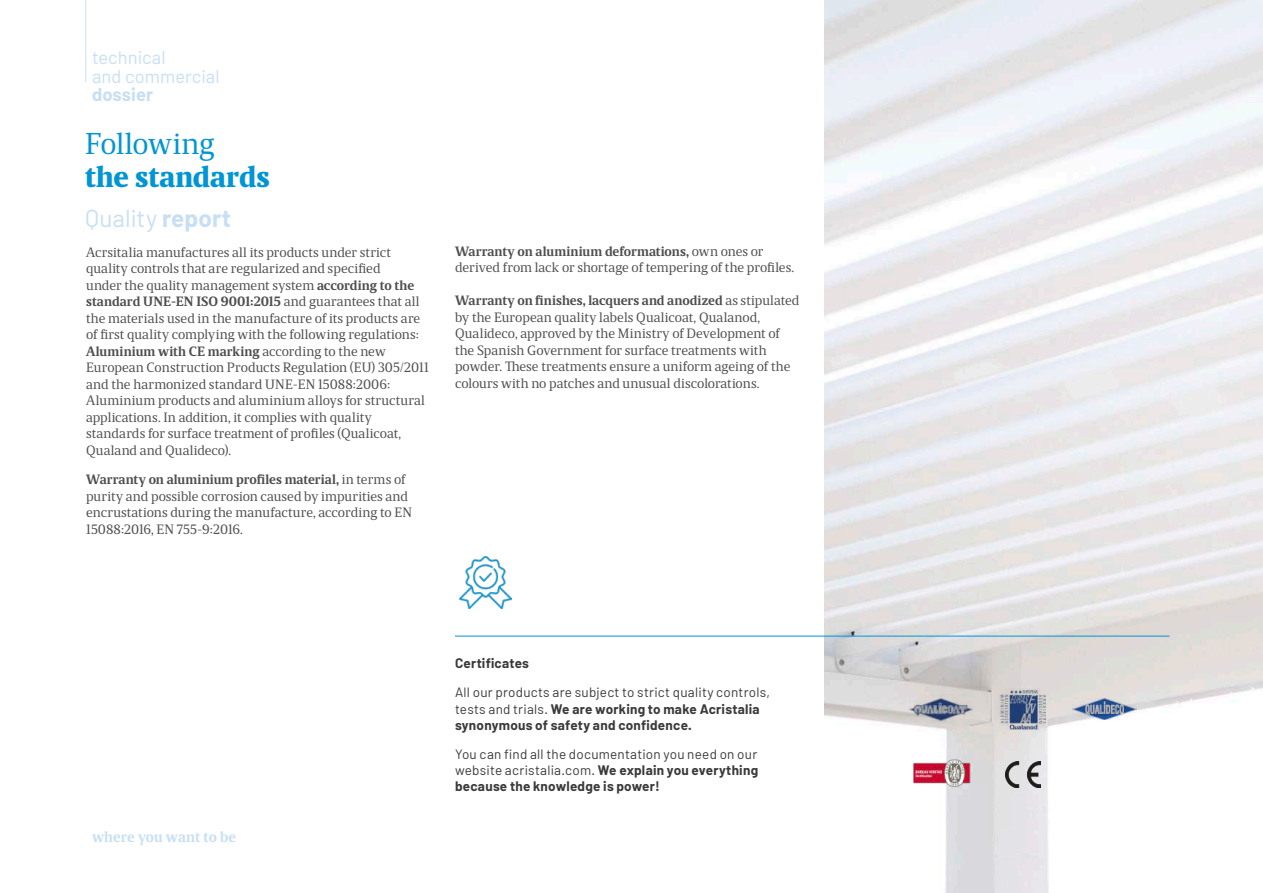
<style>
.page{position:relative;width:1263px;height:893px;background:#fff}
.page>*{position:absolute;margin:0;border:0;box-sizing:border-box;transform-origin:0 0}
.t1{font:900 30px "Maga";color:#0095d4}
.t2{font:30px "Maga";letter-spacing:-.01em;color:#0095d4}
.t3{font:24.3px "Barlow";letter-spacing:.005em;color:#c7dff4}
.t4{font:18.3px/18.3px "Barlow";letter-spacing:.005em;color:#c7dff4}
.t5{font:700 18.3px "Barlow";letter-spacing:.005em;color:#c7dff4}
.t6{font:700 15px "Maga";letter-spacing:.005em;color:#c7dff4}
.t7{font:13.5px/16.5px "Maga";letter-spacing:.005em;color:#4e4e4e}
.t8{font:13.5px/16.2px "Barlow";letter-spacing:.015em;color:#3a3a3a}
.t9{font:700 13.5px "Barlow";letter-spacing:.015em;color:#3a3a3a}
.s1{font-weight:700}
</style>
<div class="page">
<img style="left:825px;top:0;width:438px;height:893px">
<img style="left:999px;top:688px;width:47px;height:42px">
<img style="left:908px;top:694px;width:66px;height:30px">
<img style="left:1072px;top:698px;width:65px;height:22px">
<img style="left:912px;top:760px;width:59px;height:28px">
<img style="left:1006px;top:762px;width:35px;height:25px">
<hr style="left:455px;top:636px;width:714px;height:1px;background:#0095d4">
<img style="left:459px;top:556px;width:52px;height:52px">
<hr style="left:85px;top:0;width:1px;height:82px;background:#c7dff4">
<h3 class="t4" style="left:92px;top:48px;width:129px">technical<br>and commercial</h3>
<h3 class="t5" style="left:92px;top:83px;width:63px">dossier</h3>
<h1 class="t2" style="left:85px;top:126px;width:131px">Following</h1>
<h1 class="t1" style="left:85px;top:159px;width:186px">the standards</h1>
<h2 class="t3" style="left:85px;top:204px;width:147px">Quality <span class="s1">report</span></h2>
<p class="t7" style="left:86px;top:244px;width:344px">Acrsitalia manufactures all its products under strict quality controls that are regularized and specified<br>under the quality management system <span class="s1">according to the standard UNE-EN ISO 9001:2015</span> and guarantees that all the materials used in the manufacture of its products are of first quality complying with the following regulations:<br><span class="s1">Aluminium with CE marking</span> according to the new European Construction Products Regulation (EU) 305/2011 and the harmonized standard UNE-EN 15088:2006:<br>Aluminium products and aluminium alloys for structural applications. In addition, it complies with quality standards for surface treatment of profiles (Qualicoat, Qualand and Qualideco).</p>
<p class="t7" style="left:86px;top:471px;width:328px"><span class="s1">Warranty on aluminium profiles material,</span> in terms of purity and possible corrosion caused by impurities and encrustations during the manufacture, according to EN 15088:2016, EN 755-9:2016.</p>
<p class="t7" style="left:455px;top:243px;width:341px"><span class="s1">Warranty on aluminium deformations,</span> own ones or derived from lack or shortage of tempering of the profiles.</p>
<p class="t7" style="left:455px;top:292px;width:346px"><span class="s1">Warranty on finishes, lacquers and anodized</span> as stipulated by the European quality labels Qualicoat, Qualanod, Qualideco, approved by the Ministry of Development of the Spanish Government for surface treatments with powder. These treatments ensure a uniform ageing of the colours with no patches and unusual discolorations.</p>
<p class="t6" style="left:92px;top:828px;width:146px">where you want to be</p>
<p class="t9" style="left:455px;top:655px;width:75px">Certificates</p>
<p class="t8" style="left:455px;top:684px;width:317px">All our products are subject to strict quality controls, tests and trials. <span class="s1">We are working to make Acristalia synonymous of safety and confidence.</span></p>
<p class="t8" style="left:455px;top:745px;width:305px;text-align:justify">You can find all the documentation you need on our website acristalia.com. <span class="s1">We explain you everything because the knowledge is power!</span></p>
</div>
